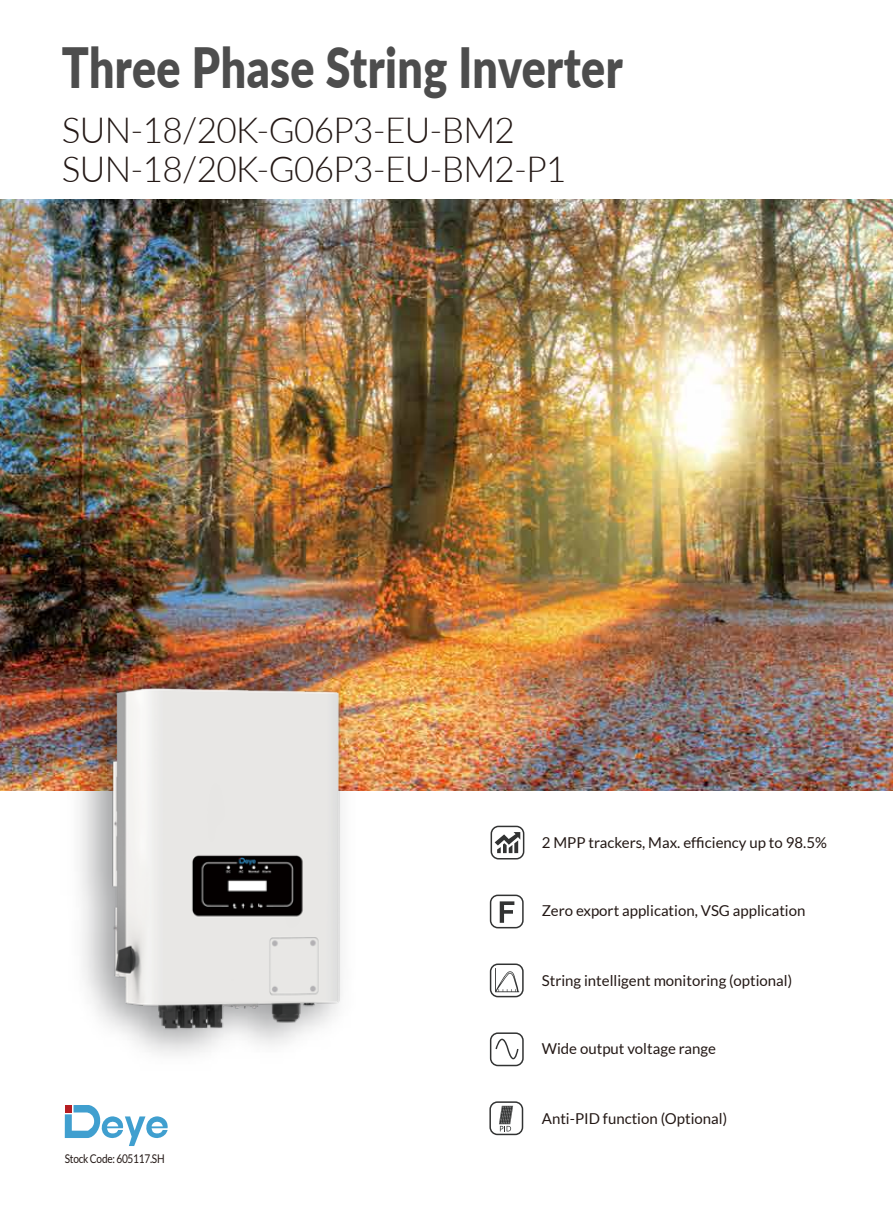
<style>
.page{position:relative;width:893px;height:1212px;background:#fff}
.page>*{position:absolute;margin:0;border:0;box-sizing:border-box;transform-origin:0 0}
.t1{font:900 55.5px "Lato";letter-spacing:.01em;color:#4d4d4d;scale:.81 1}
.t2{font:300 36px/39px "Lato";letter-spacing:-.02em;color:#231815}
.t3{font:15px "Lato";color:#231815}
.t4{font:12px "Lato";letter-spacing:-.025em;color:#231815;scale:.84 1}
</style>
<div class="page">
<img style="left:0;top:199px;width:893px;height:592px">
<div style="left:491px;top:826px;width:33px;height:33px;border:2px solid #323333;border-radius:7px"></div>
<svg style="left:495px;top:832px;width:25px;height:21px"></svg>
<div style="left:490px;top:894px;width:34px;height:34px;border:2px solid #323333;border-radius:7px"></div>
<svg style="left:500px;top:901px;width:14px;height:22px"></svg>
<div style="left:490px;top:963px;width:34px;height:34px;border:2px solid #323333;border-radius:7px"></div>
<svg style="left:495px;top:968px;width:24px;height:24px"></svg>
<div style="left:490px;top:1032px;width:34px;height:34px;border:2px solid #323333;border-radius:7px"></div>
<svg style="left:495px;top:1038px;width:23px;height:21px"></svg>
<div style="left:489px;top:1101px;width:34px;height:34px;border:2px solid #323333;border-radius:7px"></div>
<svg style="left:499px;top:1106px;width:14px;height:25px"></svg>
<svg style="left:65px;top:1105px;width:103px;height:41px"></svg>
<div style="left:65px;top:1105px;width:7px;height:7px;background:#b61d22"></div>
<img style="left:56px;top:655px;width:312px;height:400px">
<img style="left:93px;top:674px;width:265px;height:379px">
<h1 class="t1" style="left:62px;top:26px;width:694px">Three Phase String Inverter</h1>
<h2 class="t2" style="left:62px;top:110px;width:506px">SUN-18/20K-G06P3-EU-BM2<br>SUN-18/20K-G06P3-EU-BM2-P1</h2>
<p class="t3" style="left:542px;top:834px;width:287px">2 MPP trackers, Max. efficiency up to 98.5%</p>
<p class="t3" style="left:542px;top:902px;width:265px">Zero export application, VSG application</p>
<p class="t3" style="left:542px;top:972px;width:252px">String intelligent monitoring (optional)</p>
<p class="t3" style="left:542px;top:1040px;width:176px">Wide output voltage range</p>
<p class="t4" style="left:65px;top:1151px;width:120px">Stock Code: 605117.SH</p>
<p class="t3" style="left:542px;top:1110px;width:187px">Anti-PID function (Optional)</p>
</div>
